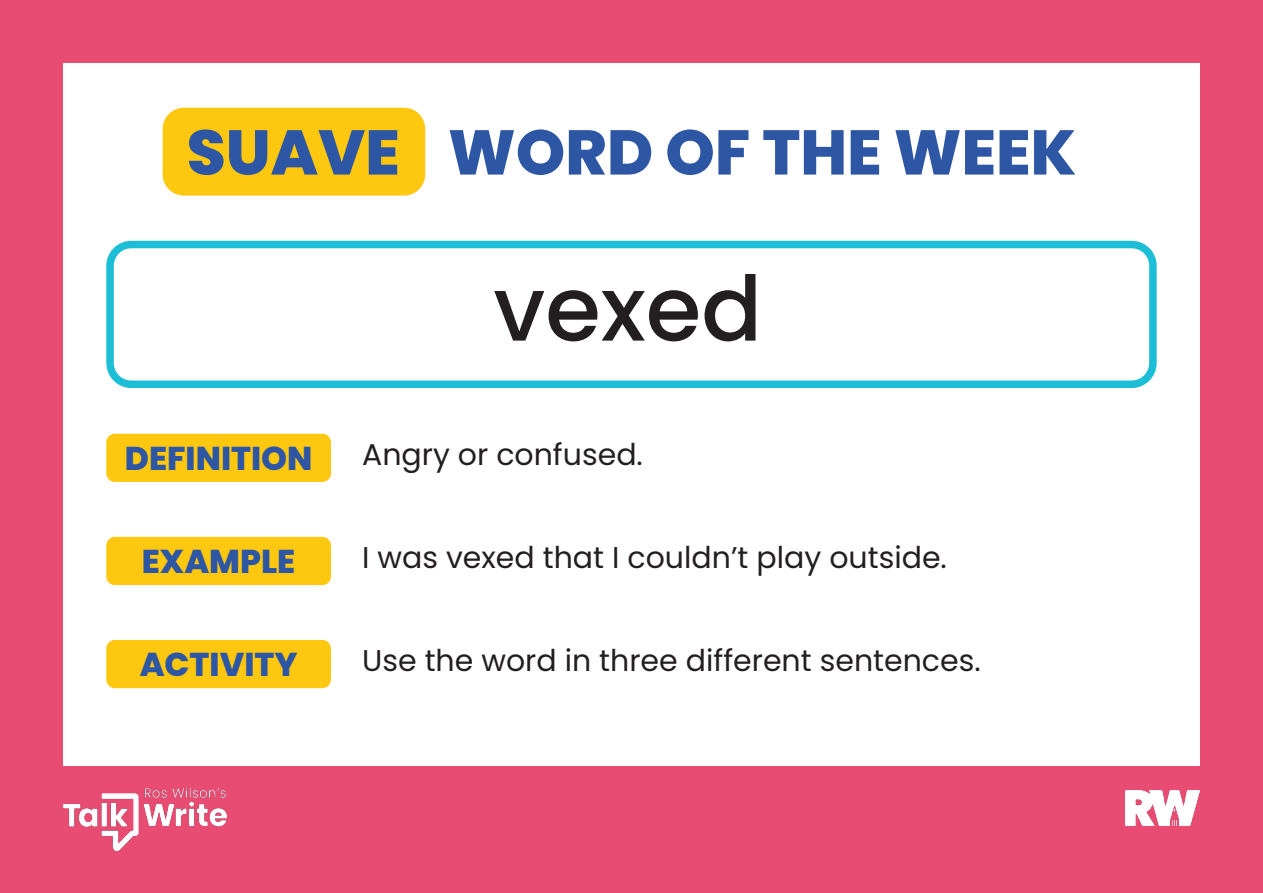
<style>
.page{position:relative;width:1263px;height:893px;background:#fff}
.page>*{position:absolute;margin:0;border:0;box-sizing:border-box;transform-origin:0 0}
.t1{font:500 90px "Poppins";color:#231f20}
.t2{font:800 63px "Poppins";color:#2d56a5}
.t3{font:800 33px "Poppins";color:#2d56a5}
.t4{font:30px "Poppins";color:#231f20}
</style>
<div class="page">
<div style="left:0;top:0;width:1263px;height:893px;border:63px solid #e84c73"></div>
<div style="left:163px;top:108px;width:262px;height:88px;background:#fec710;border-radius:21px"></div>
<div style="left:0;top:766px;width:1263px;height:127px;background:#e84c73"></div>
<img style="left:1125px;top:790px;width:74px;height:36px">
<div style="left:106px;top:241px;width:1051px;height:147px;border:8px solid #1cbed7;border-radius:21px"></div>
<div style="left:106px;top:434px;width:225px;height:48px;background:#fec710;border-radius:9px"></div>
<div style="left:106px;top:537px;width:225px;height:48px;background:#fec710;border-radius:9px"></div>
<div style="left:106px;top:640px;width:225px;height:48px;background:#fec710;border-radius:9px"></div>
<img style="left:64px;top:787px;width:163px;height:64px">
<h2 class="t2" style="left:187px;top:116px;width:891px">SUAVE WORD OF THE WEEK</h2>
<p class="t1" style="left:493px;top:257px;width:270px">vexed</p>
<p class="t3" style="left:125px;top:439px;width:189px">DEFINITION</p>
<p class="t4" style="left:362px;top:437px;width:282px">Angry or confused.</p>
<p class="t3" style="left:142px;top:543px;width:155px">EXAMPLE</p>
<p class="t4" style="left:362px;top:540px;width:586px">I was vexed that I couldn’t play outside.</p>
<p class="t3" style="left:140px;top:646px;width:159px">ACTIVITY</p>
<p class="t4" style="left:362px;top:644px;width:620px">Use the word in three different sentences.</p>
</div>
